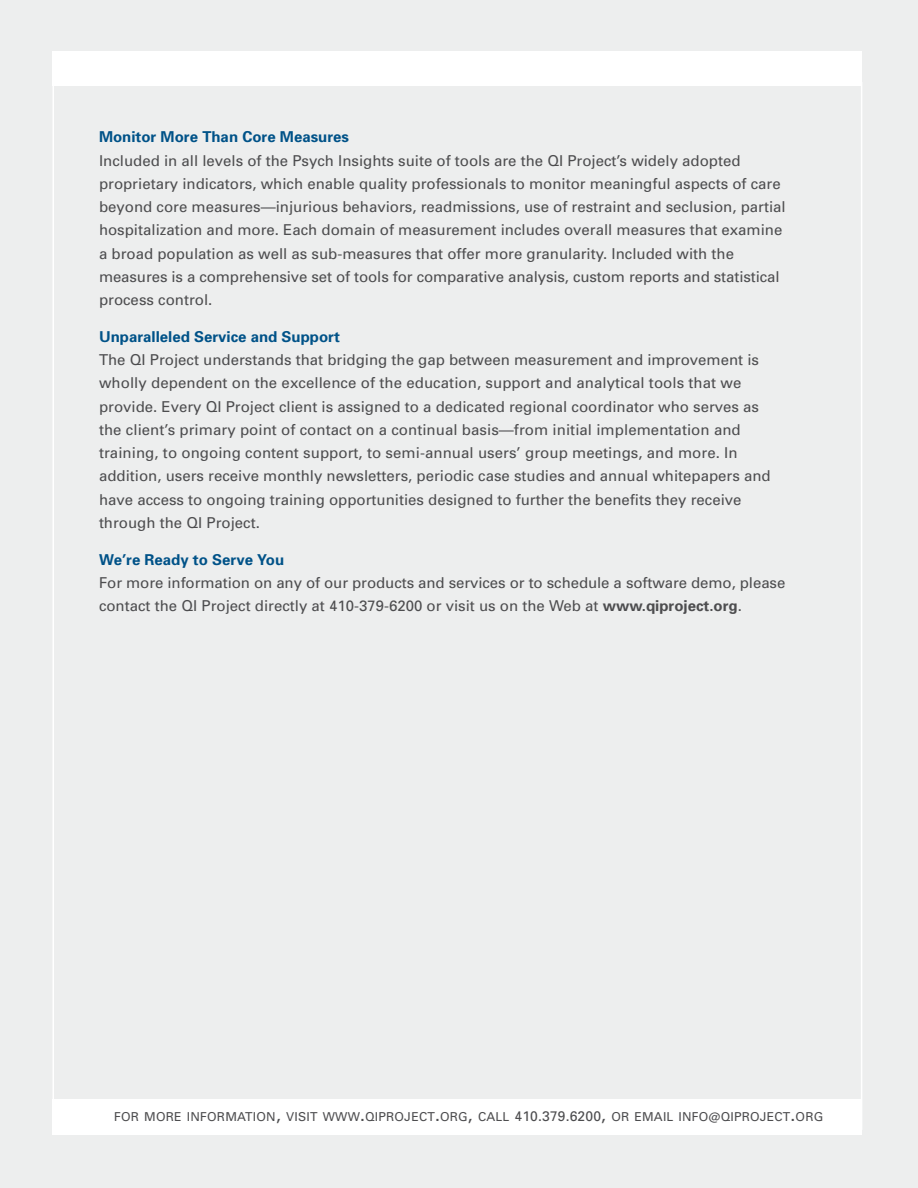
<style>
.page{position:relative;width:918px;height:1188px;background:#edeeee}
.page>*{position:absolute;margin:0;border:0;box-sizing:border-box;transform-origin:0 0}
.t1{font:15px/23.2px "Univers";color:#4d4d4f}
.t2{font:700 15px "Univers";color:#005288}
.t3{font:12.3px "Univers";letter-spacing:.015em;color:#4d4d4f}
.s1{font-weight:700}
.s2{font-size:17.55px}
.s3{font-size:13.95px}
.s4{font-size:11.7px}
</style>
<div class="page">
<div style="left:52px;top:51px;width:810px;height:35px;background:#fff"></div>
<hr style="left:52px;top:82px;width:2px;height:1047px;background:#fff">
<hr style="left:861px;top:82px;width:1px;height:1048px;background:#fff">
<div style="left:52px;top:1099px;width:810px;height:36px;background:#fff"></div>
<p class="t2" style="left:99px;top:127px;width:252px">Monitor More Than Core Measures</p>
<p class="t1" style="left:99px;top:148px;width:688px">Included in all levels of the Psych Insights suite of tools are the QI Project’s widely adopted proprietary indicators, which enable quality professionals to monitor meaningful aspects of care beyond core measures—injurious behaviors, readmissions, use of restraint and seclusion, partial hospitalization and more. Each domain of measurement includes overall measures that examine a broad population as well as sub-measures that offer more granularity. Included with the measures is a comprehensive set of tools for comparative analysis, custom reports and statistical process control.</p>
<p class="t2" style="left:99px;top:327px;width:243px">Unparalleled Service and Support</p>
<p class="t1" style="left:99px;top:348px;width:673px">The QI Project understands that bridging the gap between measurement and improvement is wholly dependent on the excellence of the education, support and analytical tools that we provide. Every QI Project client is assigned to a dedicated regional coordinator who serves as the client’s primary point of contact on a continual basis—from initial implementation and training, to ongoing content support, to semi-annual users’ group meetings, and more. In addition, users receive monthly newsletters, periodic case studies and annual whitepapers and have access to ongoing training opportunities designed to further the benefits they receive through the QI Project.</p>
<p class="t2" style="left:99px;top:550px;width:187px">We’re Ready to Serve You</p>
<p class="t1" style="left:99px;top:571px;width:688px">For more information on any of our products and services or to schedule a software demo, please contact the QI Project directly at 410-379-6200 or visit us on the Web at <span class="s1">www.qiproject.org</span>.</p>
<p class="t3" style="left:114px;top:1109px;width:711px">FOR MORE INFORMATION<span class="s2">,</span> VISIT WWW<span class="s2">.</span>QIPROJECT<span class="s2">.</span>ORG<span class="s2">,</span> CALL <span class="s3">410.379.6200</span><span class="s2">,</span> OR EMAIL INFO<span class="s4">@</span>QIPROJECT<span class="s2">.</span>ORG</p>
</div>
